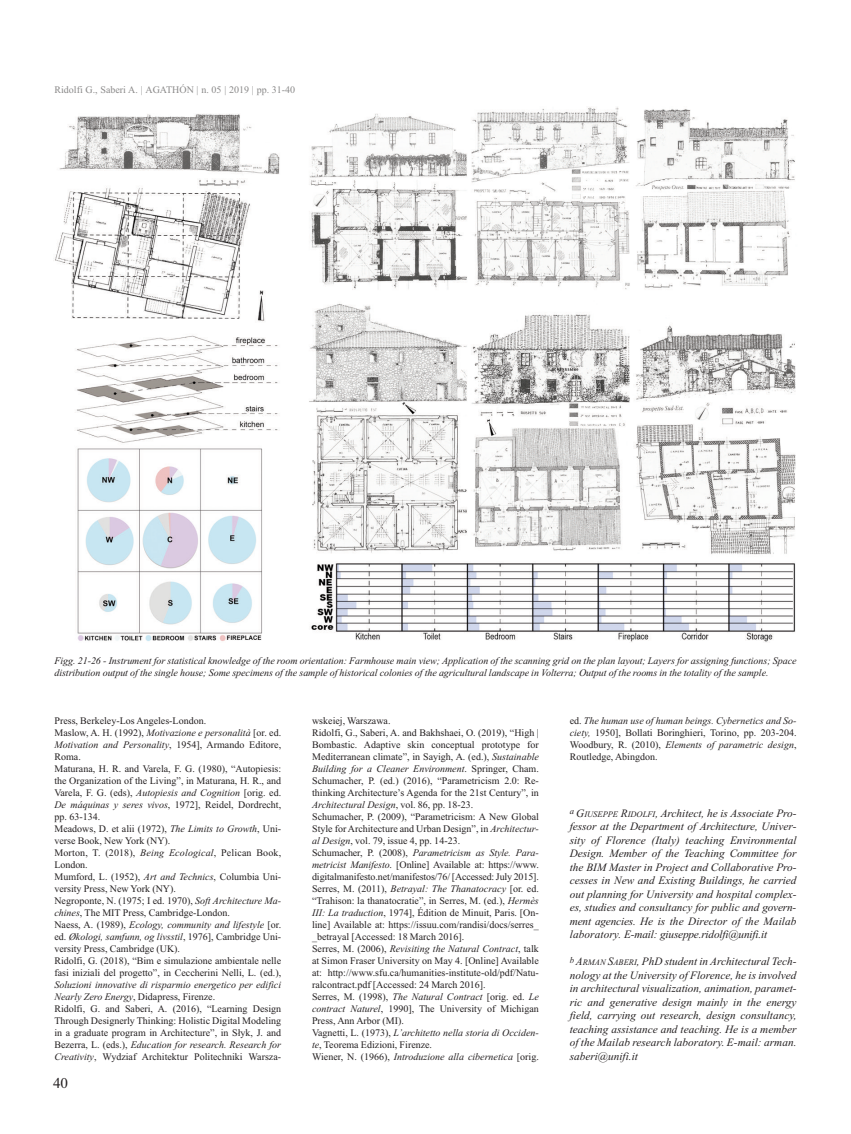
<style>
.page{position:relative;width:851px;height:1134px;background:#fff}
.page>*{position:absolute;margin:0;border:0;box-sizing:border-box;transform-origin:0 0}
.t1{font:15px "Times New Roman";color:#231f20}
.t2{font:italic 11.25px/13.5px "Times New Roman";letter-spacing:.005em;color:#231f20;text-align:justify}
.t3{font:10px/12px "Times New Roman";color:#231f20}
.t4{font:italic 10px/12px "Times New Roman";letter-spacing:-.005em;color:#231f20}
.t5{font:10px "Times New Roman";color:#8a8989}
.s1{font-style:italic}
.s2{font-size:8.5px}
</style>
<div class="page">
<img style="left:55px;top:107px;width:741px;height:535px">
<p class="t5" style="left:54px;top:84px;width:242px">Ridolfi G., Saberi A. | AGATHÓN | n. 05 | 2019 | pp. 31-40</p>
<p class="t4" style="left:54px;top:654px;width:743px">Figg. 21-26 - Instrument for statistical knowledge of the room orientation: Farmhouse main view; Application of the scanning grid on the plan layout; Layers for assigning functions; Space distribution output of the single house; Some specimens of the sample of historical colonies of the agricultural landscape in Volterra; Output of the rooms in the totality of the sample.</p>
<p class="t3" style="left:54px;top:715px;width:228px">Press, Berkeley-Los Angeles-London.<br>Maslow, A. H. (1992), <span class="s1">Motivazione e personalità</span> [or. ed.<br><span class="s1">Motivation and Personality</span>, 1954], Armando Editore, Roma.<br>Maturana, H. R. and Varela, F. G. (1980), “Autopiesis: the Organization of the Living”, in Maturana, H. R., and Varela, F. G. (eds), <span class="s1">Autopiesis and Cognition</span> [orig. ed.<br><span class="s1">De máquinas y seres vivos</span>, 1972], Reidel, Dordrecht, pp. 63-134.<br>Meadows, D. et alii (1972), <span class="s1">The Limits to Growth</span>, Uni&shy;verse Book, New York (NY).<br>Morton, T. (2018), <span class="s1">Being Ecological</span>, Pelican Book, London.<br>Mumford, L. (1952), <span class="s1">Art and Technics</span>, Columbia Uni&shy;versity Press, New York (NY).<br>Negroponte, N. (1975; I ed. 1970), <span class="s1">Soft Architecture Ma&shy;chines</span>, The MIT Press, Cambridge-London.<br>Naess, A. (1989), <span class="s1">Ecology, community and lifestyle</span> [or. ed. <span class="s1">Økologi, samfunn, og livsstil</span>, 1976], Cambridge Uni&shy;versity Press, Cambridge (UK).<br>Ridolfi, G. (2018), “Bim e simulazione ambientale nelle fasi iniziali del progetto”, in Ceccherini Nelli, L. (ed.),</p>
<p class="t3" style="left:54px;top:979px;width:228px"><span class="s1">Soluzioni innovative di risparmio energetico per edifici Nearly Zero Energy</span>, Didapress, Firenze.<br>Ridolfi, G. and Saberi, A. (2016), “Learning Design Through Designerly Thinking: Holistic Digital Modeling in a graduate program in Architecture”, in Słyk, J. and Bezerra, L. (eds.), <span class="s1">Education for research. Research for Creativity</span>, Wydziaf Architektur Politechniki Warsza-</p>
<h1 class="t1" style="left:53px;top:1074px;width:16px">40</h1>
<p class="t3" style="left:312px;top:715px;width:228px">wskeiej, Warszawa.<br>Ridolfi, G., Saberi, A. and Bakhshaei, O. (2019), “High | Bombastic. Adaptive skin conceptual prototype for Mediterranean climate”, in Sayigh, A. (ed.), <span class="s1">Sustainable Building for a Cleaner Environment</span>. Springer, Cham.<br>Schumacher, P. (ed.) (2016), “Parametricism 2.0: Re&shy;thinking Architecture’s Agenda for the 21st Century”, in <span class="s1">Architectural Design</span>, vol. 86, pp. 18-23.<br>Schumacher, P. (2009), “Parametricism: A New Global Style for Architecture and Urban Design”, in <span class="s1">Architectur&shy;al Design</span>, vol. 79, issue 4, pp. 14-23.<br>Schumacher, P. (2008), <span class="s1">Parametricism as Style. Para&shy;metricist Manifesto</span>. [Online] Available at: https://www. digitalmanifesto.net/manifestos/76/ [Accessed: July 2015].<br>Serres, M. (2011), <span class="s1">Betrayal: The Thanatocracy</span> [or. ed. “Trahison: la thanatocratie”, in Serres, M. (ed.), <span class="s1">Hermès III: La traduction</span>, 1974], Édition de Minuit, Paris. [On&shy;line] Available at: https://issuu.com/randisi/docs/serres_ _betrayal [Accessed: 18 March 2016].<br>Serres, M. (2006), <span class="s1">Revisiting the Natural Contract</span>, talk at Simon Fraser University on May 4. [Online] Available at: http://www.sfu.ca/humanities-institute-old/pdf/Natu&shy;ralcontract.pdf [Accessed: 24 March 2016].<br>Serres, M. (1998), <span class="s1">The Natural Contract</span> [orig. ed. <span class="s1">Le contract Naturel</span>, 1990], The University of Michigan Press, Ann Arbor (MI).<br>Vagnetti, L. (1973), <span class="s1">L’architetto nella storia di Occiden&shy;te</span>, Teorema Edizioni, Firenze.<br>Wiener, N. (1966), <span class="s1">Introduzione alla cibernetica</span> [orig.</p>
<p class="t3" style="left:569px;top:715px;width:228px;text-align:justify">ed. <span class="s1">The human use of human beings. Cybernetics and So&shy;ciety,</span> 1950], Bollati Boringhieri, Torino, pp. 203-204.<br>Woodbury, R. (2010), <span class="s1">Elements of parametric design</span>, Routledge, Abingdon.</p>
<p class="t2" style="left:569px;top:806px;width:228px"><sup>a</sup> G<span class="s2">IUSEPPE</span> R<span class="s2">IDOLFI</span>, Architect, he is Associate Pro&shy;fessor at the Department of Architecture, Univer&shy;sity of Florence (Italy) teaching Environmental Design. Member of the Teaching Committee for the BIM Master in Project and Collaborative Pro&shy;cesses in New and Existing Buildings, he carried out planning for University and hospital complex&shy;es, studies and consultancy for public and govern&shy;ment agencies. He is the Director of the Mailab laboratory. E-mail: giuseppe.ridolfi@unifi.it</p>
<p class="t2" style="left:569px;top:955px;width:228px"><sup>b</sup> A<span class="s2">RMAN</span> S<span class="s2">ABERI</span>, PhD student in Architectural Tech&shy;nology at the University of Florence, he is involved in architectural visualization, animation, paramet&shy;ric and generative design mainly in the energy field, carrying out research, design consultancy, teaching assistance and teaching. He is a member of the Mailab research laboratory. E-mail: arman. saberi@unifi.it</p>
</div>
